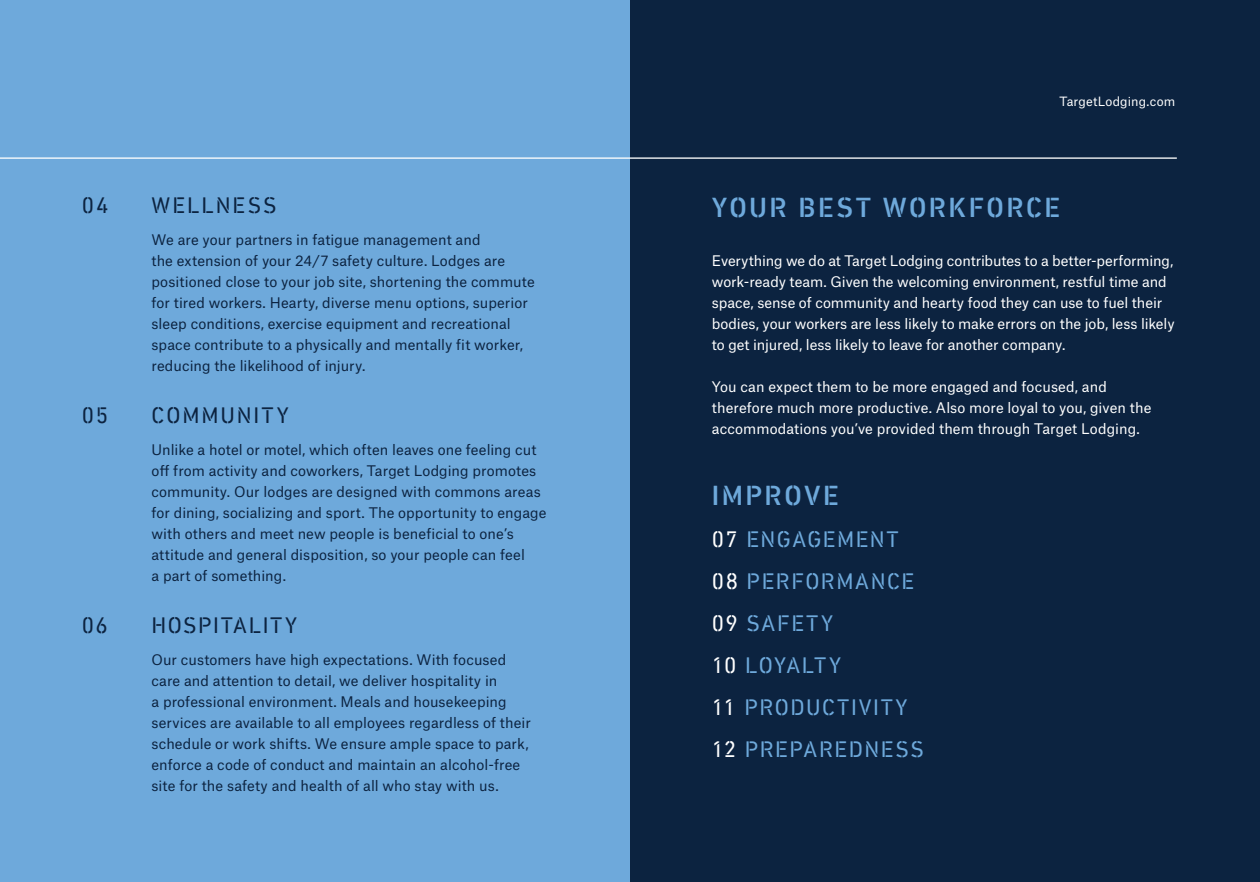
<style>
.page{position:relative;width:1260px;height:882px;background:#fff}
.page>*{position:absolute;margin:0;border:0;box-sizing:border-box;transform-origin:0 0}
.t1{font:500 28px "DIN Next Stencil";letter-spacing:.085em;color:#6ea9db}
.t2{font:22.75px/42px "DIN Next Stencil";letter-spacing:.065em;color:#6ea9db}
.t3{font:22.75px "DIN Next Stencil";letter-spacing:.08em;color:#0c2340}
.t4{font:14px/21px "Atlas Grotesk";letter-spacing:.005em;color:#0c2340}
.t5{font:14px/21px "Atlas Grotesk";color:#fff}
.t6{font:12.25px "Atlas Grotesk";letter-spacing:.01em;color:#fff}
.s1{color:#fff}
</style>
<div class="page">
<div style="left:0;top:0;width:630px;height:882px;background:#6ea9db"></div>
<div style="left:630px;top:0;width:630px;height:882px;background:#0c2340"></div>
<hr style="left:0;top:157px;width:1177px;height:2px;background:#fff">
<h2 class="t3" style="left:82px;top:192px;width:28px">04</h2>
<h2 class="t3" style="left:82px;top:402px;width:28px">05</h2>
<h2 class="t3" style="left:82px;top:612px;width:28px">06</h2>
<h2 class="t3" style="left:151px;top:192px;width:127px">WELLNESS</h2>
<p class="t4" style="left:151px;top:227px;width:385px">We are your partners in fatigue management and<br>the extension of your 24/7 safety culture. Lodges are positioned close to your job site, shortening the commute for tired workers. Hearty, diverse menu options, superior sleep conditions, exercise equipment and recreational space contribute to a physically and mentally fit worker, reducing the likelihood of injury.</p>
<h2 class="t3" style="left:151px;top:402px;width:139px">COMMUNITY</h2>
<p class="t4" style="left:151px;top:437px;width:397px">Unlike a hotel or motel, which often leaves one feeling cut off from activity and coworkers, Target Lodging promotes community. Our lodges are designed with commons areas for dining, socializing and sport. The opportunity to engage with others and meet new people is beneficial to one’s attitude and general disposition, so your people can feel<br>a part of something.</p>
<h2 class="t3" style="left:151px;top:612px;width:147px">HOSPITALITY</h2>
<p class="t4" style="left:151px;top:647px;width:381px">Our customers have high expectations. With focused care and attention to detail, we deliver hospitality in<br>a professional environment. Meals and housekeeping services are available to all employees regardless of their schedule or work shifts. We ensure ample space to park, enforce a code of conduct and maintain an alcohol-free site for the safety and health of all who stay with us.</p>
<p class="t6" style="left:1060px;top:92px;width:117px">TargetLodging.com</p>
<h1 class="t1" style="left:712px;top:191px;width:350px">YOUR BEST WORKFORCE</h1>
<p class="t5" style="left:712px;top:248px;width:464px">Everything we do at Target Lodging contributes to a better-performing, work-ready team. Given the welcoming environment, restful time and space, sense of community and hearty food they can use to fuel their bodies, your workers are less likely to make errors on the job, less likely to get injured, less likely to leave for another company.</p>
<p class="t5" style="left:712px;top:374px;width:441px">You can expect them to be more engaged and focused, and therefore much more productive. Also more loyal to you, given the accommodations you’ve provided them through Target Lodging.</p>
<h1 class="t1" style="left:712px;top:479px;width:128px">IMPROVE</h1>
<h2 class="t2" style="left:712px;top:518px;width:213px"><span class="s1">07</span> ENGAGEMENT<br><span class="s1">08</span> PERFORMANCE<br><span class="s1">09</span> SAFETY<br><span class="s1">10</span> LOYALTY<br><span class="s1">11</span> PRODUCTIVITY<br><span class="s1">12</span> PREPAREDNESS</h2>
</div>
